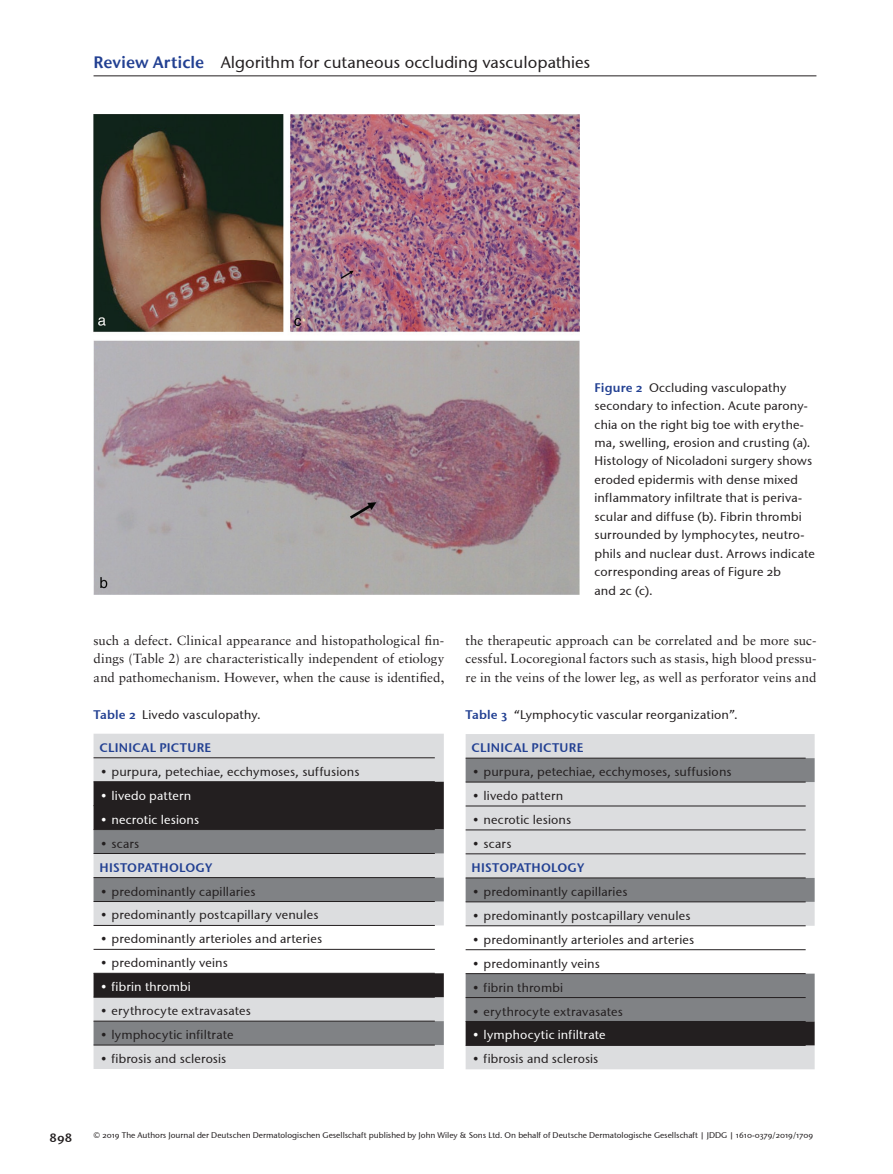
<style>
.page{position:relative;width:893px;height:1174px;background:#fff}
.page>*{position:absolute;margin:0;border:0;box-sizing:border-box;transform-origin:0 0}
.t1{font:16.5px "Stone Sans OSITCTT Medium";color:#231f20}
.t2{font:13.2px/18.5px "Sabon";color:#231f20;text-align:justify}
.t3{font:12.45px/18.5px "Stone Sans OSITCTT Medium";letter-spacing:.015em;color:#231f20}
.t4{font:12.45px "Stone Sans OSITCTT Medium";letter-spacing:.015em;color:#fff}
.t5{font:12.45px "Stone Sans Sem OSITCTT Semi";letter-spacing:.02em;color:#224092}
.t6{font:12.45px "Stone Sans Sem OSITCTT Semi";color:#231f20}
.t7{font:8.25px "Stone Sans OSITCTT Medium";color:#231f20}
.s1{font-family:"Stone Sans ITC Semi";color:#224092}
.s2{font-family:"Stone Sans Sem OSITCTT Semi";color:#224092}
</style>
<div class="page">
<hr style="left:94px;top:76px;width:722px;height:1px;background:#231f20">
<img style="left:94px;top:115px;width:486px;height:479px">
<div style="left:94px;top:733px;width:350px;height:336px;background:#dcdddf"></div>
<div style="left:94px;top:781px;width:350px;height:48px;background:#231f20"></div>
<svg style="left:94px;top:829px;width:350px;height:216px"></svg>
<hr style="left:94px;top:757px;width:341px;height:1px;background:#231f20">
<hr style="left:94px;top:781px;width:341px;height:1px;background:#231f20">
<hr style="left:94px;top:805px;width:341px;height:1px;background:#231f20">
<hr style="left:94px;top:829px;width:341px;height:1px;background:#231f20">
<hr style="left:94px;top:853px;width:341px;height:1px;background:#231f20">
<hr style="left:94px;top:877px;width:341px;height:1px;background:#231f20">
<hr style="left:94px;top:901px;width:341px;height:1px;background:#231f20">
<hr style="left:94px;top:925px;width:341px;height:1px;background:#231f20">
<hr style="left:94px;top:949px;width:341px;height:1px;background:#231f20">
<hr style="left:94px;top:973px;width:341px;height:1px;background:#231f20">
<hr style="left:94px;top:996px;width:341px;height:1px;background:#231f20">
<hr style="left:94px;top:1020px;width:341px;height:1px;background:#231f20">
<hr style="left:94px;top:1044px;width:341px;height:1px;background:#231f20">
<div style="left:466px;top:734px;width:349px;height:335px;background:#dcdddf"></div>
<svg style="left:466px;top:758px;width:349px;height:263px"></svg>
<div style="left:466px;top:1021px;width:349px;height:24px;background:#231f20"></div>
<hr style="left:466px;top:757px;width:340px;height:1px;background:#231f20">
<hr style="left:466px;top:781px;width:340px;height:1px;background:#231f20">
<hr style="left:466px;top:805px;width:340px;height:1px;background:#231f20">
<hr style="left:466px;top:829px;width:340px;height:1px;background:#231f20">
<hr style="left:466px;top:853px;width:340px;height:1px;background:#231f20">
<hr style="left:466px;top:877px;width:340px;height:1px;background:#231f20">
<hr style="left:466px;top:901px;width:340px;height:1px;background:#231f20">
<hr style="left:466px;top:925px;width:340px;height:1px;background:#231f20">
<hr style="left:466px;top:949px;width:340px;height:1px;background:#231f20">
<hr style="left:466px;top:973px;width:340px;height:1px;background:#231f20">
<hr style="left:466px;top:997px;width:340px;height:1px;background:#231f20">
<hr style="left:466px;top:1021px;width:340px;height:1px;background:#231f20">
<hr style="left:466px;top:1045px;width:340px;height:1px;background:#231f20">
<h1 class="t1" style="left:94px;top:52px;width:498px"><span class="s1">Review Article</span> Algorithm for cutaneous occluding vasculopathies</h1>
<p class="t2" style="left:94px;top:631px;width:352px">such a defect. Clinical appearance and histopathological fin&shy;dings (Table 2) are characteristically independent of etiology and pathomechanism. However, when the cause is identified,</p>
<p class="t3" style="left:94px;top:705px;width:169px"><span class="s2">Table 2</span> Livedo vasculopathy.</p>
<p class="t5" style="left:100px;top:739px;width:113px">CLINICAL PICTURE</p>
<p class="t3" style="left:100px;top:762px;width:262px">• purpura, petechiae, ecchymoses, suffusions</p>
<p class="t4" style="left:100px;top:787px;width:93px">• livedo pattern</p>
<p class="t4" style="left:100px;top:811px;width:101px">• necrotic lesions</p>
<p class="t3" style="left:100px;top:834px;width:41px">• scars</p>
<p class="t5" style="left:100px;top:859px;width:114px">HISTOPATHOLOGY</p>
<p class="t3" style="left:100px;top:882px;width:157px">• predominantly capillaries</p>
<p class="t3" style="left:100px;top:905px;width:221px">• predominantly postcapillary venules</p>
<p class="t3" style="left:100px;top:929px;width:224px">• predominantly arterioles and arteries</p>
<p class="t3" style="left:100px;top:953px;width:130px">• predominantly veins</p>
<p class="t4" style="left:100px;top:979px;width:93px">• fibrin thrombi</p>
<p class="t3" style="left:100px;top:1001px;width:153px">• erythrocyte extravasates</p>
<p class="t3" style="left:100px;top:1025px;width:135px">• lymphocytic infiltrate</p>
<p class="t3" style="left:100px;top:1049px;width:128px">• fibrosis and sclerosis</p>
<p class="t3" style="left:595px;top:378px;width:222px"><span class="s2">Figure 2</span> Occluding vasculopathy secondary to infection. Acute parony&shy;chia on the right big toe with erythe&shy;ma, swelling, erosion and crusting (a).<br>Histology of Nicoladoni surgery shows eroded epidermis with dense mixed inflammatory infiltrate that is periva&shy;scular and diffuse (b). Fibrin thrombi surrounded by lymphocytes, neutro&shy;phils and nuclear dust. Arrows indicate corresponding areas of Figure 2b<br>and 2c (c).</p>
<p class="t2" style="left:466px;top:631px;width:352px">the therapeutic approach can be correlated and be more suc&shy;cessful. Locoregional factors such as stasis, high blood pressu&shy;re in the veins of the lower leg, as well as perforator veins and</p>
<p class="t3" style="left:466px;top:705px;width:274px"><span class="s2">Table 3</span> “Lymphocytic vascular reorganization”.</p>
<p class="t5" style="left:472px;top:740px;width:113px">CLINICAL PICTURE</p>
<p class="t3" style="left:472px;top:762px;width:262px">• purpura, petechiae, ecchymoses, suffusions</p>
<p class="t3" style="left:472px;top:786px;width:93px">• livedo pattern</p>
<p class="t3" style="left:472px;top:810px;width:101px">• necrotic lesions</p>
<p class="t3" style="left:472px;top:834px;width:41px">• scars</p>
<p class="t5" style="left:472px;top:860px;width:114px">HISTOPATHOLOGY</p>
<p class="t3" style="left:472px;top:882px;width:157px">• predominantly capillaries</p>
<p class="t3" style="left:472px;top:906px;width:221px">• predominantly postcapillary venules</p>
<p class="t3" style="left:472px;top:930px;width:224px">• predominantly arterioles and arteries</p>
<p class="t3" style="left:472px;top:954px;width:130px">• predominantly veins</p>
<p class="t3" style="left:472px;top:978px;width:93px">• fibrin thrombi</p>
<p class="t3" style="left:472px;top:1001px;width:153px">• erythrocyte extravasates</p>
<p class="t4" style="left:472px;top:1027px;width:135px">• lymphocytic infiltrate</p>
<p class="t3" style="left:472px;top:1049px;width:128px">• fibrosis and sclerosis</p>
<p class="t6" style="left:49px;top:1130px;width:24px">898</p>
<p class="t7" style="left:94px;top:1130px;width:721px">© 2019 The Authors Journal der Deutschen Dermatologischen Gesellschaft published by John Wiley &amp; Sons Ltd. On behalf of Deutsche Dermatologische Gesellschaft | JDDG | 1610-0379/2019/1709</p>
</div>
